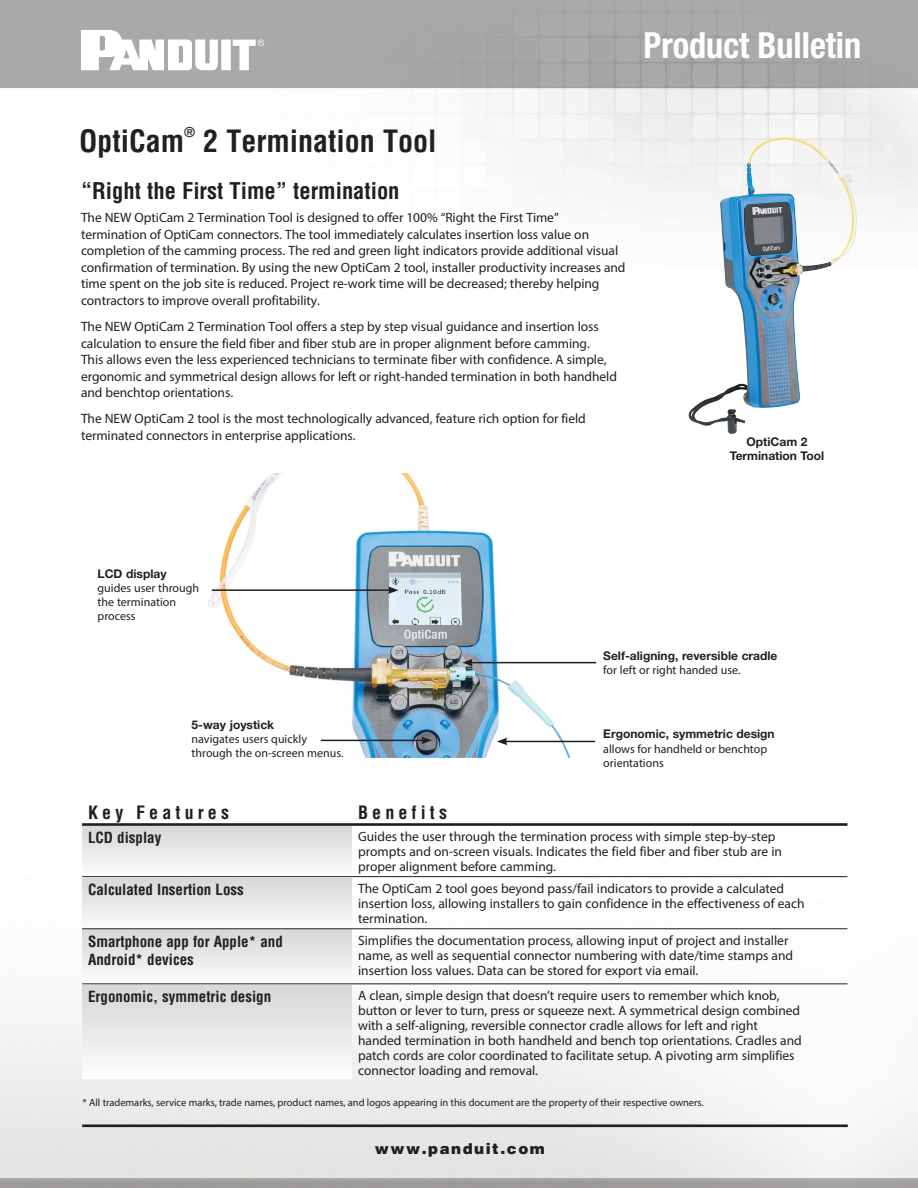
<style>
.page{position:relative;width:918px;height:1188px;background:#fff}
.page>*{position:absolute;margin:0;border:0;box-sizing:border-box;transform-origin:0 0}
.t1{font:700 condensed 36px "Helvetica Neue LT Std";color:#fff;scale:.95 1}
.t2{font:700 condensed 30px "Helvetica";color:#231f20}
.t3{font:700 condensed 22.5px "Helvetica";color:#231f20}
.t4{font:700 condensed 18px "Helvetica";letter-spacing:.23em;color:#231f20}
.Tab_2_0{font:700 condensed 15px/18px "Helvetica";color:#231f20}
.t5{font:900 15px "Helvetica";letter-spacing:.1em;color:#231f20}
.Tab_2_0-2{font:13.5px/16.5px "Myriad Pro";letter-spacing:-.005em;color:#231f20}
.Tab_1_0{font:13.5px/15px "Myriad Pro";color:#231f20}
.t6{font:700 condensed 13.2px "Helvetica";color:#231f20}
.Tab_2_0-3{font:12px/14.2px "Myriad Pro";color:#231f20}
.Tab_2_0-4{font:700 12px/14.2px "Helvetica Neue LT Std";color:#231f20}
.TblHead8C{font:700 12px/13.8px "Helvetica Neue LT Std";color:#231f20;text-align:center}
.Tab_2_0-5{font:10.5px "Myriad Pro";letter-spacing:-.005em;color:#231f20}
.s1{font-family:"Helvetica Neue LT Std";font-weight:700}
.s2{font-family:"Myriad Pro";font-weight:400}
</style>
<div class="page">
<img style="left:0;top:0;width:918px;height:1188px">
<img style="left:207px;top:473px;width:428px;height:285px">
<hr style="left:82px;top:1124px;width:766px;height:3px;background:#231f20">
<svg style="left:81px;top:30px;width:183px;height:40px"></svg>
<div style="left:82px;top:826px;width:270px;height:50px;background:linear-gradient(to bottom,#d5d6d9,#fcfcfc)"></div>
<div style="left:82px;top:878px;width:270px;height:52px;background:linear-gradient(to bottom,#d5d6d9,#fcfcfc)"></div>
<div style="left:82px;top:930px;width:270px;height:54px;background:linear-gradient(to bottom,#d5d6d9,#fcfcfc)"></div>
<div style="left:82px;top:986px;width:270px;height:93px;background:linear-gradient(to bottom,#d5d7d9,#fdfdfd)"></div>
<hr style="left:321px;top:740px;width:103px;height:1px;background:#231f20">
<svg style="left:421px;top:737px;width:11px;height:7px"></svg>
<hr style="left:212px;top:589px;width:178px;height:2px;background:#231f20">
<svg style="left:388px;top:586px;width:11px;height:8px"></svg>
<hr style="left:470px;top:662px;width:126px;height:1px;background:#231f20">
<svg style="left:462px;top:659px;width:11px;height:7px"></svg>
<hr style="left:505px;top:741px;width:90px;height:1px;background:#231f20">
<svg style="left:497px;top:738px;width:10px;height:7px"></svg>
<img style="left:689px;top:137px;width:168px;height:297px">
<hr style="left:82px;top:876px;width:270px;height:1px;background:#231f20">
<hr style="left:352px;top:876px;width:495px;height:1px;background:#231f20">
<hr style="left:82px;top:823px;width:270px;height:3px;background:#231f20">
<hr style="left:352px;top:823px;width:495px;height:3px;background:#231f20">
<hr style="left:82px;top:928px;width:270px;height:1px;background:#231f20">
<hr style="left:352px;top:928px;width:495px;height:1px;background:#231f20">
<hr style="left:82px;top:984px;width:270px;height:1px;background:#231f20">
<hr style="left:352px;top:984px;width:495px;height:1px;background:#231f20">
<p class="t1" style="left:644px;top:24px;width:231px">Product Bulletin</p>
<p class="t2" style="left:79px;top:122px;width:107px">OptiCam</p>
<p class="t6" style="left:184px;top:124px;width:12px">®</p>
<p class="t2" style="left:203px;top:122px;width:235px">2 Termination Tool</p>
<p class="t3" style="left:81px;top:177px;width:320px">“Right the First Time” termination</p>
<p class="Tab_2_0-2" style="left:81px;top:209px;width:546px">The NEW OptiCam 2 Termination Tool is designed to offer 100% “Right the First Time” termination of OptiCam connectors. The tool immediately calculates insertion loss value on completion of the camming process. The red and green light indicators provide additional visual confirmation of termination. By using the new OptiCam 2 tool, installer productivity increases and time spent on the job site is reduced. Project re-work time will be decreased; thereby helping contractors to improve overall profitability.</p>
<p class="Tab_2_0-2" style="left:81px;top:318px;width:538px">The NEW OptiCam 2 Termination Tool offers a step by step visual guidance and insertion loss calculation to ensure the field fiber and fiber stub are in proper alignment before camming.<br>This allows even the less experienced technicians to terminate fiber with confidence. A simple, ergonomic and symmetrical design allows for left or right-handed termination in both handheld and benchtop orientations.</p>
<p class="Tab_2_0-2" style="left:81px;top:410px;width:506px">The NEW OptiCam 2 tool is the most technologically advanced, feature rich option for field terminated connectors in enterprise applications.</p>
<p class="TblHead8C" style="left:730px;top:435px;width:96px">OptiCam 2<br>Termination Tool</p>
<p class="Tab_2_0-3" style="left:98px;top:566px;width:103px"><span class="s1">LCD display </span>guides user through the termination process</p>
<p class="Tab_2_0-3" style="left:192px;top:717px;width:153px"><span class="s1">5-way joystick<br></span>navigates users quickly through the on-screen menus.</p>
<p class="Tab_2_0-4" style="left:603px;top:648px;width:176px">Self-aligning, reversible cradle <span class="s2">for left or right handed use.</span></p>
<p class="Tab_2_0-3" style="left:603px;top:727px;width:173px"><span class="s1">Ergonomic, symmetric design </span>allows for handheld or benchtop orientations</p>
<p class="t4" style="left:88px;top:801px;width:143px">Key Features</p>
<p class="t4" style="left:358px;top:801px;width:90px">Benefits</p>
<p class="Tab_2_0" style="left:88px;top:828px;width:75px">LCD display</p>
<p class="Tab_1_0" style="left:358px;top:828px;width:426px">Guides the user through the termination process with simple step-by-step prompts and on-screen visuals. Indicates the field fiber and fiber stub are in proper alignment before camming.</p>
<p class="Tab_2_0" style="left:88px;top:880px;width:157px">Calculated Insertion Loss</p>
<p class="Tab_1_0" style="left:358px;top:881px;width:448px">The OptiCam 2 tool goes beyond pass/fail indicators to provide a calculated insertion loss, allowing installers to gain confidence in the effectiveness of each termination.</p>
<p class="Tab_2_0" style="left:88px;top:932px;width:196px">Smartphone app for Apple* and<br>Android* devices</p>
<p class="Tab_2_0-2" style="left:358px;top:933px;width:437px;line-height:15px">Simplifies the documentation process, allowing input of project and installer name, as well as sequential connector numbering with date/time stamps and insertion loss values. Data can be stored for export via email.</p>
<p class="Tab_2_0" style="left:88px;top:987px;width:185px">Ergonomic, symmetric design</p>
<p class="Tab_2_0-2" style="left:358px;top:988px;width:445px;line-height:15px">A clean, simple design that doesn’t require users to remember which knob, button or lever to turn, press or squeeze next. A symmetrical design combined with a self-aligning, reversible connector cradle allows for left and right handed termination in both handheld and bench top orientations. Cradles and patch cords are color coordinated to facilitate setup. A pivoting arm simplifies connector loading and removal.</p>
<p class="Tab_2_0-5" style="left:82px;top:1096px;width:623px">* All trademarks, service marks, trade names, product names, and logos appearing in this document are the property of their respective owners.</p>
<p class="t5" style="left:375px;top:1139px;width:172px">www.panduit.com</p>
</div>
